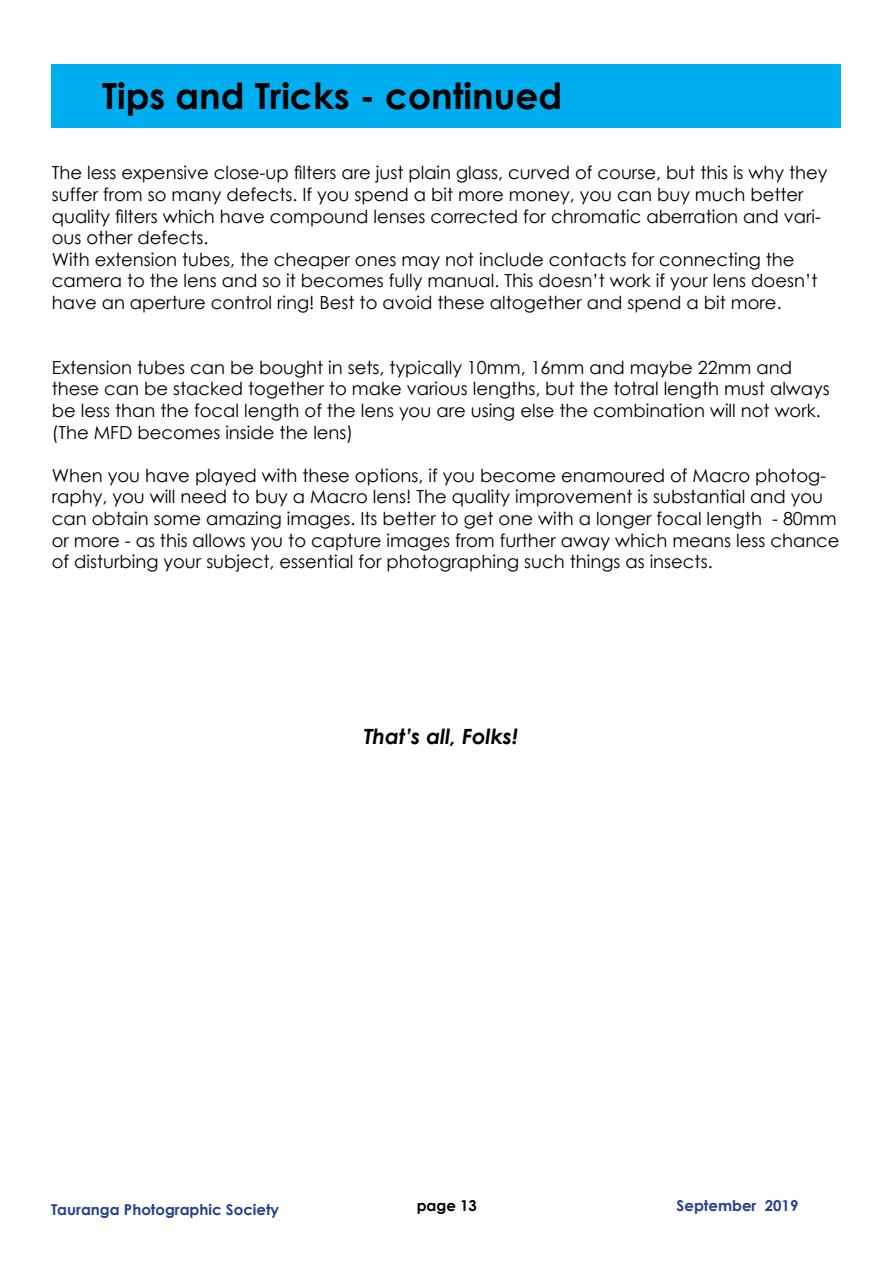
<style>
.page{position:relative;width:893px;height:1263px;background:#fff}
.page>*{position:absolute;margin:0;border:0;box-sizing:border-box;transform-origin:0 0}
.t1{font:700 36px "Century Gothic";color:#000}
.t2{font:italic 700 21px "Century Gothic";color:#000}
.t3{font:18px/21.6px "Century Gothic";color:#000}
.t4{font:700 15px "Century Gothic";color:#25408f}
.t5{font:700 15px "Century Gothic";color:#000}
</style>
<div class="page">
<div style="left:52px;top:65px;width:789px;height:63px;background:#00aeef"></div>
<h1 class="t1" style="left:102px;top:68px;width:462px">Tips and Tricks - continued</h1>
<p class="t3" style="left:52px;top:162px;width:777px">The less expensive close-up filters are just plain glass, curved of course, but this is why they suffer from so many defects. If you spend a bit more money, you can buy much better quality filters which have compound lenses corrected for chromatic aberration and vari&shy;ous other defects.<br>With extension tubes, the cheaper ones may not include contacts for connecting the camera to the lens and so it becomes fully manual. This doesn’t work if your lens doesn’t have an aperture control ring! Best to avoid these altogether and spend a bit more.</p>
<p class="t3" style="left:52px;top:356px;width:779px">Extension tubes can be bought in sets, typically 10mm, 16mm and maybe 22mm and these can be stacked together to make various lengths, but the totral length must always be less than the focal length of the lens you are using else the combination will not work. (The MFD becomes inside the lens)</p>
<p class="t3" style="left:52px;top:464px;width:789px">When you have played with these options, if you become enamoured of Macro photog&shy;raphy, you will need to buy a Macro lens! The quality improvement is substantial and you can obtain some amazing images. Its better to get one with a longer focal length - 80mm or more - as this allows you to capture images from further away which means less chance of disturbing your subject, essential for photographing such things as insects.</p>
<p class="t2" style="left:364px;top:721px;width:156px">That’s all, Folks!</p>
<p class="t4" style="left:51px;top:1198px;width:230px">Tauranga Photographic Society</p>
<p class="t5" style="left:417px;top:1194px;width:62px">page 13</p>
<p class="t4" style="left:677px;top:1194px;width:123px">September 2019</p>
</div>
